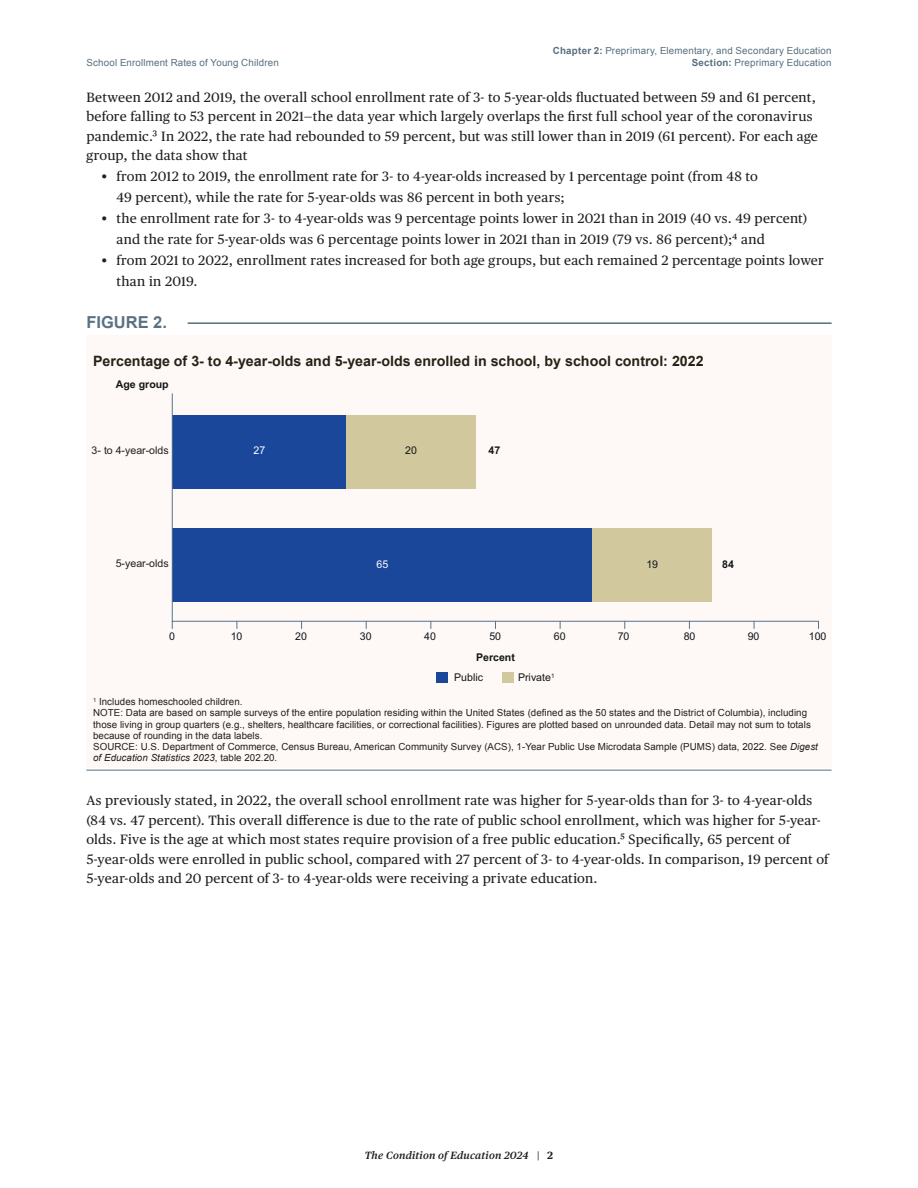
<style>
.page{position:relative;width:918px;height:1188px;background:#fff}
.page>*{position:absolute;margin:0;border:0;box-sizing:border-box;transform-origin:0 0}
.t1{font:16.5px "Arial Bold MT2";color:#5a7183}
.t2{font:14.25px "Arial Bold MT2";color:#262216}
.t3{font:13.5px/19.5px "Publico Text";letter-spacing:.02em;color:#231f20}
.t4{font:10.65px "Arial MT2";color:#141517}
.t5{font:10.65px "Arial MT2";color:#211d1e}
.t6{font:700 10.65px "Arial";color:#141517}
.t7{font:10.65px "Arial MT2";color:#fff}
.t8{font:italic 600 10.5px "Publico Text";letter-spacing:.02em;color:#231f20}
.t9{font:9.75px/11.2px "Arial";letter-spacing:.005em;color:#231f20}
.t10{font:9.75px "Arial MT3";letter-spacing:.02em;color:#576f7f}
.t11{font:9.75px "Arial";letter-spacing:.02em;color:#576f7f}
.s1{font-family:"Arial Bold MT2"}
.s2{font-style:italic}
.s3{font-family:"Arial MT3"}
.s4{font-weight:700;font-style:normal}
</style>
<div class="page">
<div style="left:86px;top:684px;width:746px;height:84px;background:#fef9f6"></div>
<hr style="left:86px;top:770px;width:746px;height:1px;background:#576f7f">
<div style="left:86px;top:379px;width:746px;height:312px;background:#fef9f6"></div>
<hr style="left:188px;top:322px;width:644px;height:2px;background:#576f7f">
<div style="left:86px;top:335px;width:746px;height:44px;background:#fef9f6"></div>
<hr style="left:172px;top:621px;width:646px;height:1px;background:#56738c">
<div style="left:172px;top:528px;width:420px;height:73px;background:#1b479b"></div>
<div style="left:592px;top:528px;width:120px;height:73px;background:#d2c89e"></div>
<div style="left:172px;top:415px;width:175px;height:73px;background:#1b479b"></div>
<div style="left:347px;top:415px;width:129px;height:73px;background:#d2c89e"></div>
<hr style="left:172px;top:394px;width:1px;height:227px;background:#56738c">
<div style="left:436px;top:672px;width:11px;height:11px;background:#1b479b"></div>
<div style="left:502px;top:672px;width:11px;height:11px;background:#d2c89e"></div>
<p class="t10" style="left:553px;top:44px;width:280px"><span class="s1">Chapter 2:</span> Preprimary, Elementary, and Secondary Education</p>
<p class="t11" style="left:86px;top:56px;width:194px">School Enrollment Rates of Young Children</p>
<p class="t10" style="left:692px;top:56px;width:141px"><span class="s1">Section:</span> Preprimary Education</p>
<p class="t3" style="left:86px;top:86px;width:733px">Between 2012 and 2019, the overall school enrollment rate of 3- to 5-year-olds fuctuated between 59 and 61 percent, before falling to 53 percent in 2021—the data year which largely overlaps the frst full school year of the coronavirus pandemic.3 In 2022, the rate had rebounded to 59 percent, but was still lower than in 2019 (61 percent). For each age group, the data show that</p>
<p class="t3" style="left:116px;top:165px;width:643px;line-height:21px;text-indent:-15px">• from 2012 to 2019, the enrollment rate for 3- to 4-year-olds increased by 1 percentage point (from 48 to<br>49 percent), while the rate for 5-year-olds was 86 percent in both years;</p>
<p class="t3" style="left:116px;top:207px;width:692px;line-height:21px;text-indent:-15px">• the enrollment rate for 3- to 4-year-olds was 9 percentage points lower in 2021 than in 2019 (40 vs. 49 percent) and the rate for 5-year-olds was 6 percentage points lower in 2021 than in 2019 (79 vs. 86 percent);4 and</p>
<p class="t3" style="left:116px;top:249px;width:709px;line-height:21px;text-indent:-15px">• from 2021 to 2022, enrollment rates increased for both age groups, but each remained 2 percentage points lower than in 2019.</p>
<p class="t1" style="left:86px;top:312px;width:82px">FIGURE 2.</p>
<p class="t2" style="left:93px;top:351px;width:612px">Percentage of 3- to 4-year-olds and 5-year-olds enrolled in school, by school control: 2022</p>
<p class="t6" style="left:116px;top:378px;width:54px">Age group</p>
<p class="t5" style="left:92px;top:444px;width:79px">3- to 4-year-olds</p>
<p class="t7" style="left:254px;top:444px;width:13px">27</p>
<p class="t4" style="left:405px;top:444px;width:13px">20</p>
<p class="t6" style="left:489px;top:444px;width:13px">47</p>
<p class="t5" style="left:116px;top:556px;width:54px">5-year-olds</p>
<p class="t7" style="left:376px;top:557px;width:13px">65</p>
<p class="t6" style="left:722px;top:557px;width:13px">84</p>
<p class="t4" style="left:646px;top:557px;width:13px">19</p>
<p class="t4" style="left:169px;top:629px;width:7px">0</p>
<p class="t4" style="left:231px;top:629px;width:13px">10</p>
<p class="t4" style="left:295px;top:629px;width:13px">20</p>
<p class="t4" style="left:360px;top:629px;width:13px">30</p>
<p class="t4" style="left:424px;top:629px;width:13px">40</p>
<p class="t4" style="left:489px;top:629px;width:13px">50</p>
<p class="t4" style="left:554px;top:629px;width:13px">60</p>
<p class="t4" style="left:618px;top:629px;width:13px">70</p>
<p class="t4" style="left:684px;top:629px;width:13px">80</p>
<p class="t4" style="left:748px;top:629px;width:13px">90</p>
<p class="t6" style="left:476px;top:650px;width:40px">Percent</p>
<p class="t4" style="left:454px;top:671px;width:30px">Public</p>
<p class="t4" style="left:518px;top:671px;width:38px">Private<sup>1</sup></p>
<p class="t4" style="left:809px;top:629px;width:19px">100</p>
<p class="t9" style="left:93px;top:696px;width:151px"><sup>1</sup> Includes homeschooled children.</p>
<p class="t9" style="left:93px;top:707px;width:719px">NOTE: Data are based on sample surveys of the entire population residing within the United States (defined as the 50 states and the District of Columbia), including those living in group quarters (e.g., shelters, healthcare facilities, or correctional facilities). Figures are plotted based on unrounded data. Detail may not sum to totals because of rounding in the data labels.</p>
<p class="t9" style="left:93px;top:741px;width:726px">SOURCE: U.S. Department of Commerce, Census Bureau, American Community Survey (ACS), 1-Year Public Use Microdata Sample (PUMS) data, 2022. See <span class="s2">Digest of Education Statistics 2023</span>, table 202.20<span class="s3">.</span></p>
<p class="t3" style="left:86px;top:790px;width:745px">As previously stated, in 2022, the overall school enrollment rate was higher for 5-year-olds than for 3- to 4-year-olds (84 vs. 47 percent). This overall diference is due to the rate of public school enrollment, which was higher for 5-year&shy;olds. Five is the age at which most states require provision of a free public education.5 Specifcally, 65 percent of 5-year-olds were enrolled in public school, compared with 27 percent of 3- to 4-year-olds. In comparison, 19 percent of 5-year-olds and 20 percent of 3- to 4-year-olds were receiving a private education.</p>
<p class="t8" style="left:365px;top:1147px;width:190px">The Condition of Education 2024 | <span class="s4">2</span></p>
</div>
